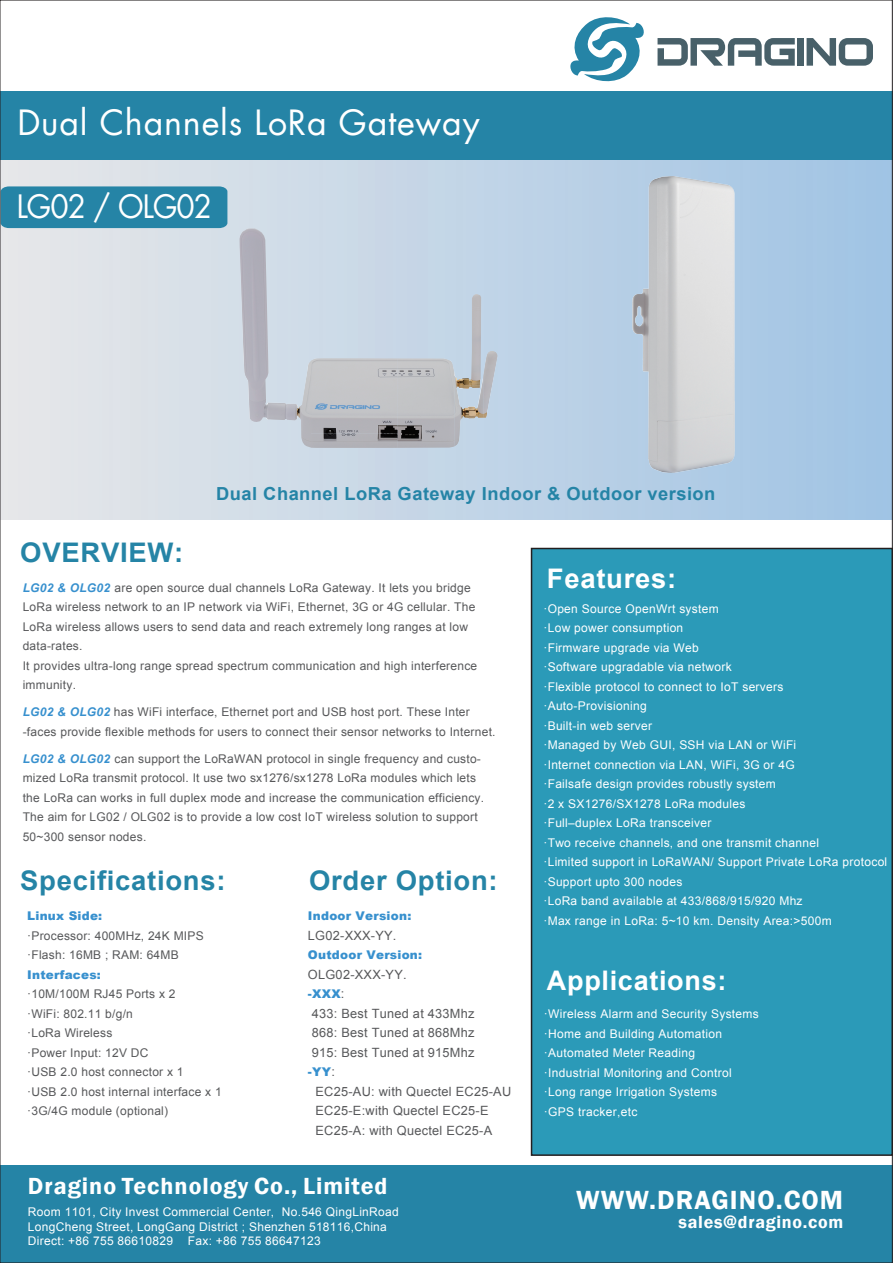
<style>
.page{position:relative;width:893px;height:1263px;background:#fff}
.page>*{position:absolute;margin:0;border:0;box-sizing:border-box;transform-origin:0 0}
.t1{font:34.05px "Futura LT";letter-spacing:.025em;color:#fff}
.t2{font:31.5px "Futura LT";letter-spacing:-.03em;color:#fff;scale:.94 1}
.t3{font:700 27px "Arial";letter-spacing:.025em;color:#2584a6}
.t4{font:700 27px "Arial";letter-spacing:.025em;color:#fff}
.t5{font:600 27px "Franklin Gothic";letter-spacing:.04em;color:#fff}
.t6{font:600 24px "Franklin Gothic";letter-spacing:.04em;color:#fff}
.t7{font:700 18px "Arial";letter-spacing:.025em;color:#2584a6}
.t8{font:600 18px "Franklin Gothic";letter-spacing:.04em;color:#fff}
.t9{font:12.75px/19.5px "Arial";letter-spacing:.02em;color:#57585a;text-align:justify}
.t10{font:12px/19.5px "Arial";letter-spacing:.02em;color:#57585a}
.t11{font:12px/19.5px "Arial";letter-spacing:.025em;color:#fff}
.t12{font:900 12px "Arial";letter-spacing:.02em;color:#3790ce}
.s1{font-weight:700;font-style:italic;color:#3790ce}
.s2{font-weight:400;font-size:12.75px;color:#57585a}
</style>
<div class="page">
<div style="left:531px;top:548px;width:361px;height:607px;background:#2b9ab8"></div>
<div style="left:531px;top:548px;width:362px;height:608px;border:2px solid #231f20"></div>
<div style="left:0;top:1165px;width:893px;height:98px;background:#2584a6"></div>
<div style="left:0;top:160px;width:893px;height:359px;background:linear-gradient(to right,#e7e8e9,#a0c4e4)"></div>
<div style="left:0;top:91px;width:893px;height:69px;background:#2584a6"></div>
<div style="left:2px;top:186px;width:225px;height:42px;background:#2584a6"></div>
<svg style="left:657px;top:38px;width:138px;height:28px"></svg>
<div style="left:797px;top:38px;width:7px;height:28px;background:#486069"></div>
<svg style="left:807px;top:38px;width:66px;height:28px"></svg>
<svg style="left:570px;top:17px;width:74px;height:65px"></svg>
<img style="left:632px;top:176px;width:103px;height:297px">
<img style="left:240px;top:228px;width:28px;height:194px">
<img style="left:469px;top:294px;width:14px;height:124px">
<svg style="left:268px;top:353px;width:1px;height:21px"></svg>
<img style="left:311px;top:358px;width:144px;height:90px">
<img style="left:483px;top:351px;width:14px;height:67px">
<img style="left:297px;top:361px;width:14px;height:87px">
<img style="left:454px;top:373px;width:15px;height:73px">
<img style="left:268px;top:403px;width:29px;height:17px">
<h1 class="t1" style="left:17px;top:100px;width:464px">Dual Channels LoRa Gateway</h1>
<h2 class="t2" style="left:17px;top:187px;width:209px">LG02 / OLG02</h2>
<h3 class="t7" style="left:216px;top:482px;width:501px">Dual Channel LoRa Gateway Indoor &amp; Outdoor version</h3>
<h3 class="t3" style="left:20px;top:534px;width:165px">OVERVIEW:</h3>
<p class="t10" style="left:23px;top:578px;width:456px"><span class="s1">LG02 &amp; OLG02</span> are open source dual channels LoRa Gateway. It lets you bridge LoRa wireless network to an IP network via WiFi, Ethernet, 3G or 4G cellular. The LoRa wireless allows users to send data and reach extremely long ranges at low data-rates.<br>It provides ultra-long range spread spectrum communication and high interference immunity.</p>
<p class="t10" style="left:23px;top:702px;width:474px"><span class="s1">LG02 &amp; OLG02</span> has WiFi interface, Ethernet port and USB host port. These Inter -faces provide flexible methods for users to connect their sensor networks to Internet.</p>
<p class="t10" style="left:23px;top:749px;width:463px"><span class="s1">LG02 &amp; OLG02</span> can support the LoRaWAN protocol in single frequency and custo&shy;mized LoRa transmit protocol. It use two sx1276/sx1278 LoRa modules which lets the LoRa can works in full duplex mode and increase the communication efficiency.<br>The aim for LG02 / OLG02 is to provide a low cost IoT wireless solution to support 50~300 sensor nodes.</p>
<h3 class="t3" style="left:309px;top:863px;width:190px">Order Option:</h3>
<h3 class="t3" style="left:20px;top:863px;width:207px">Specifications:</h3>
<p class="t12" style="left:27px;top:907px;width:77px">Linux Side:</p>
<p class="t10" style="left:27px;top:926px;width:178px">·Processor: 400MHz, 24K MIPS ·Flash: 16MB ; RAM: 64MB</p>
<p class="t12" style="left:27px;top:965px;width:75px">Interfaces:</p>
<p class="t10" style="left:27px;top:984px;width:196px">·10M/100M RJ45 Ports x 2<br>·WiFi: 802.11 b/g/n<br>·LoRa Wireless<br>·Power Input: 12V DC<br>·USB 2.0 host connector x 1<br>·USB 2.0 host internal interface x 1 ·3G/4G module (optional)</p>
<p class="t12" style="left:308px;top:907px;width:105px">Indoor Version:</p>
<p class="t9" style="left:308px;top:925px;width:90px">LG02-XXX-YY.</p>
<p class="t12" style="left:308px;top:946px;width:116px">Outdoor Version:</p>
<p class="t9" style="left:308px;top:964px;width:100px">OLG02-XXX-YY.</p>
<p class="t12" style="left:308px;top:985px;width:38px">-XXX<span class="s2">:</span></p>
<p class="t9" style="left:312px;top:1003px;width:164px">433: Best Tuned at 433Mhz 868: Best Tuned at 868Mhz 915: Best Tuned at 915Mhz</p>
<p class="t12" style="left:308px;top:1063px;width:28px">-YY<span class="s2">:</span></p>
<p class="t9" style="left:316px;top:1081px;width:197px;text-align:left">EC25-AU: with Quectel EC25-AU<br>EC25-E:with Quectel EC25-E<br>EC25-A: with Quectel EC25-A</p>
<h3 class="t6" style="left:28px;top:1171px;width:361px">Dragino Technology Co., Limited</h3>
<p class="t11" style="left:28px;top:1205px;width:372px;line-height:14.4px">Room 1101, City Invest Commercial Center, No.546 QingLinRoad<br>LongCheng Street, LongGang District ; Shenzhen 518116,China<br>Direct: +86 755 86610829 Fax: +86 755 86647123</p>
<h3 class="t4" style="left:547px;top:561px;width:131px">Features:</h3>
<p class="t11" style="left:543px;top:599px;width:345px">·Open Source OpenWrt system<br>·Low power consumption<br>·Firmware upgrade via Web<br>·Software upgradable via network<br>·Flexible protocol to connect to IoT servers ·Auto-Provisioning<br>·Built-in web server<br>·Managed by Web GUI, SSH via LAN or WiFi<br>·Internet connection via LAN, WiFi, 3G or 4G<br>·Failsafe design provides robustly system<br>·2 x SX1276/SX1278 LoRa modules<br>·Full–duplex LoRa transceiver<br>·Two receive channels, and one transmit channel<br>·Limited support in LoRaWAN/ Support Private LoRa protocol ·Support upto 300 nodes<br>·LoRa band available at 433/868/915/920 Mhz<br>·Max range in LoRa: 5~10 km. Density Area:&gt;500m</p>
<h3 class="t4" style="left:547px;top:962px;width:181px">Applications:</h3>
<p class="t11" style="left:544px;top:1004px;width:216px">·Wireless Alarm and Security Systems ·Home and Building Automation ·Automated Meter Reading<br>·Industrial Monitoring and Control ·Long range Irrigation Systems<br>·GPS tracker,etc</p>
<h3 class="t5" style="left:576px;top:1184px;width:268px">WWW.DRAGINO.COM</h3>
<h3 class="t8" style="left:679px;top:1211px;width:166px">sales@dragino.com</h3>
</div>
